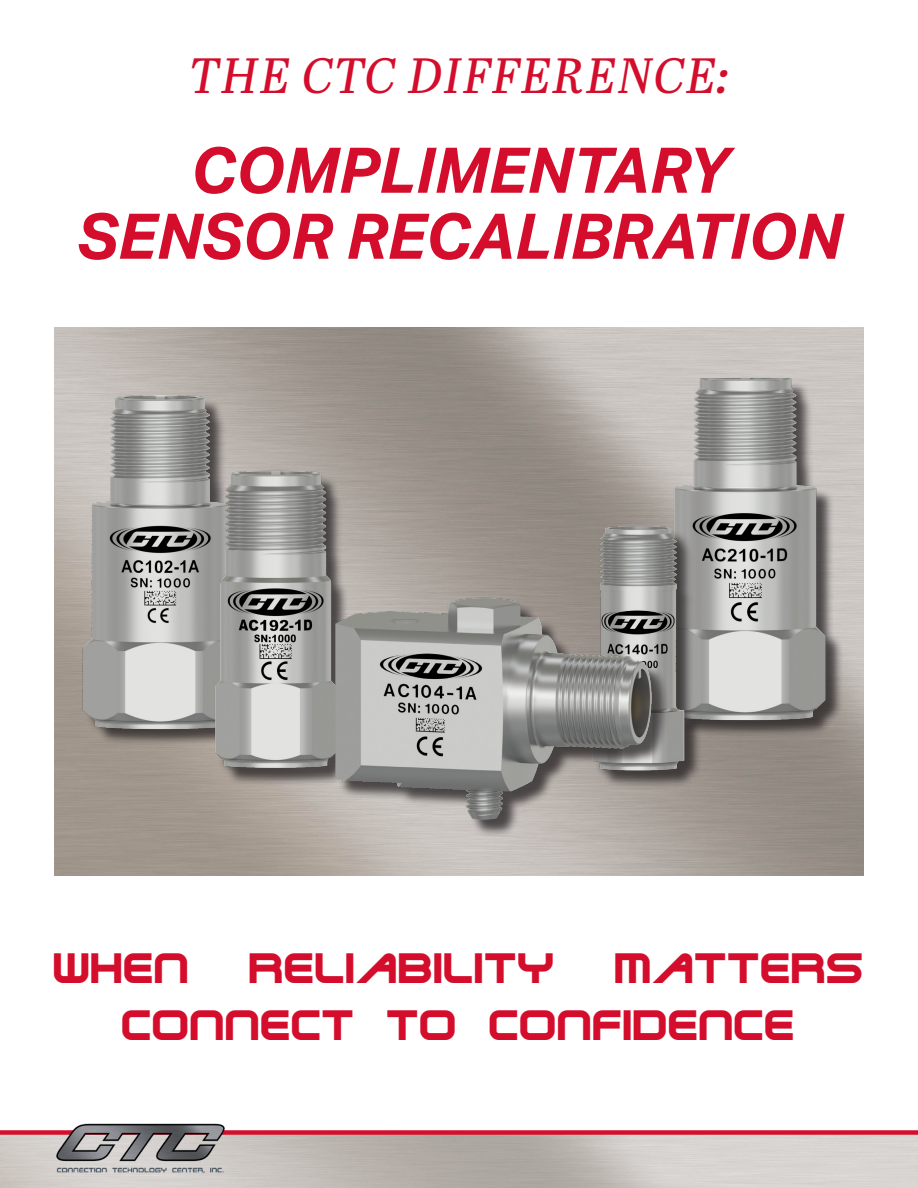
<style>
.page{position:relative;width:918px;height:1188px;background:#fff}
.page>*{position:absolute;margin:0;border:0;box-sizing:border-box;transform-origin:0 0}
.t1{font:italic 700 63px "Aktiv Grotesk";color:#d30d2b}
.t2{font:italic 49.5px "Abril Text";letter-spacing:.02em;color:#d30d2b}
.t3{font:500 48px/57.6px "Steel Wolf";letter-spacing:.02em;color:#d30d2b}
</style>
<div class="page">
<div style="left:0;top:1130px;width:918px;height:5px;background:#d40f2c"></div>
<img style="left:54px;top:1123px;width:172px;height:65px">
<img style="left:54px;top:375px;width:300px;height:367px">
<img style="left:633px;top:379px;width:225px;height:355px">
<img style="left:149px;top:455px;width:225px;height:334px">
<img style="left:509px;top:517px;width:225px;height:264px">
<div style="left:338px;top:600px;width:332px;height:237px;background:#231f20;opacity:.75"></div>
<img style="left:318px;top:580px;width:345px;height:261px">
<p class="t2" style="left:189px;top:39px;width:541px">THE CTC DIFFERENCE:</p>
<p class="t1" style="left:190px;top:134px;width:540px">COMPLIMENTARY</p>
<p class="t1" style="left:76px;top:200px;width:767px">SENSOR RECALIBRATION</p>
<p class="t3" style="left:54px;top:939px;width:137px">WHEN</p>
<p class="t3" style="left:250px;top:939px;width:306px">RELIABILITY</p>
<p class="t3" style="left:123px;top:939px;width:743px;text-indent:493px">MATTERS<br>CONNECT TO CONFIDENCE</p>
</div>
